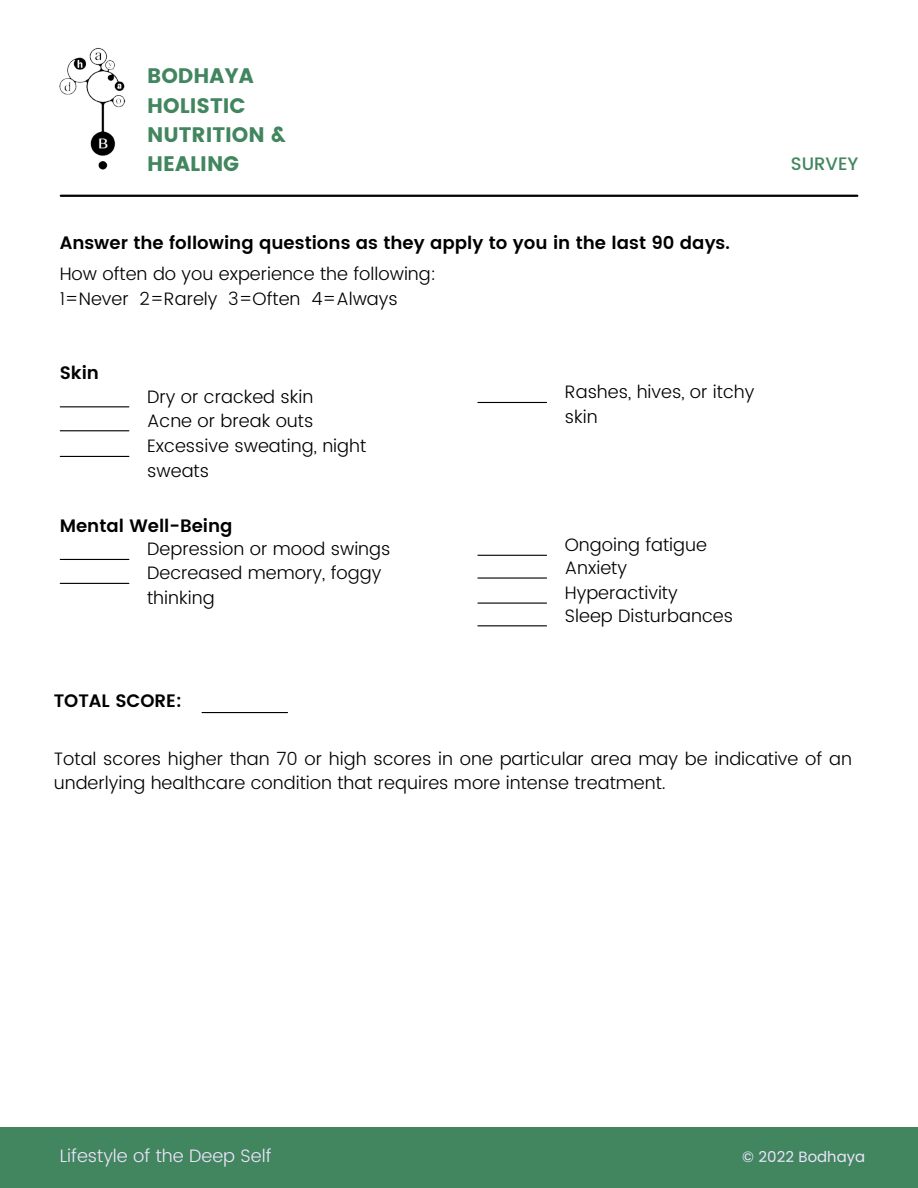
<style>
.page{position:relative;width:918px;height:1188px;background:#fff}
.page>*{position:absolute;margin:0;border:0;box-sizing:border-box;transform-origin:0 0}
.t1{font:21px/29.2px "Poppins";color:#41865e}
.t2{font:300 18px/24.8px "Poppins";color:#000}
.t3{font:600 18px "Poppins";color:#000}
.t4{font:300 18px "Poppins";color:#eee3ff}
.t5{font:500 18px "Poppins";color:#41865e}
.t6{font:15px "Poppins";color:#eee3ff}
</style>
<div class="page">
<hr style="left:61px;top:195px;width:796px;height:2px;background:#000">
<img style="left:59px;top:47px;width:67px;height:123px">
<div style="left:0;top:1127px;width:918px;height:60px;background:#41865e"></div>
<hr style="left:60px;top:406px;width:69px;height:1px;background:#000">
<hr style="left:478px;top:402px;width:69px;height:1px;background:#000">
<hr style="left:60px;top:430px;width:69px;height:1px;background:#000">
<hr style="left:60px;top:456px;width:69px;height:1px;background:#000">
<hr style="left:60px;top:559px;width:69px;height:1px;background:#000">
<hr style="left:478px;top:577px;width:69px;height:2px;background:#000">
<hr style="left:60px;top:583px;width:69px;height:1px;background:#000">
<hr style="left:478px;top:555px;width:69px;height:1px;background:#000">
<hr style="left:478px;top:625px;width:69px;height:1px;background:#000">
<hr style="left:478px;top:603px;width:69px;height:1px;background:#000">
<hr style="left:202px;top:712px;width:86px;height:1px;background:#000">
<p class="t1" style="left:147px;top:61px;width:140px">BODHAYA<br>HOLISTIC<br>NUTRITION &amp;<br>HEALING</p>
<p class="t3" style="left:60px;top:232px;width:672px">Answer the following questions as they apply to you in the last 90 days.</p>
<p class="t2" style="left:60px;top:262px;width:378px">How often do you experience the following:<br>1=Never 2=Rarely 3=Often 4=Always</p>
<p class="t3" style="left:60px;top:363px;width:41px">Skin</p>
<p class="t2" style="left:147px;top:384px;width:168px">Dry or cracked skin</p>
<p class="t2" style="left:565px;top:380px;width:191px">Rashes, hives, or itchy</p>
<p class="t2" style="left:147px;top:408px;width:168px">Acne or break outs</p>
<p class="t2" style="left:565px;top:405px;width:34px">skin</p>
<p class="t2" style="left:147px;top:434px;width:221px">Excessive sweating, night sweats</p>
<p class="t3" style="left:60px;top:515px;width:175px">Mental Well-Being</p>
<p class="t2" style="left:147px;top:561px;width:236px">Decreased memory, foggy</p>
<p class="t2" style="left:565px;top:555px;width:64px">Anxiety</p>
<p class="t2" style="left:147px;top:585px;width:69px">thinking</p>
<p class="t2" style="left:565px;top:533px;width:144px">Ongoing fatigue</p>
<p class="t2" style="left:147px;top:537px;width:245px">Depression or mood swings</p>
<p class="t2" style="left:565px;top:580px;width:114px">Hyperactivity</p>
<p class="t2" style="left:565px;top:603px;width:170px">Sleep Disturbances</p>
<p class="t3" style="left:54px;top:690px;width:129px">TOTAL SCORE:</p>
<p class="t5" style="left:791px;top:153px;width:69px">SURVEY</p>
<p class="t2" style="left:54px;top:746px;width:800px">Total scores higher than 70 or high scores in one particular area may be indicative of an underlying healthcare condition that requires more intense treatment.</p>
<p class="t4" style="left:60px;top:1145px;width:213px">Lifestyle of the Deep Self</p>
<p class="t6" style="left:742px;top:1148px;width:124px">© 2022 Bodhaya</p>
</div>
